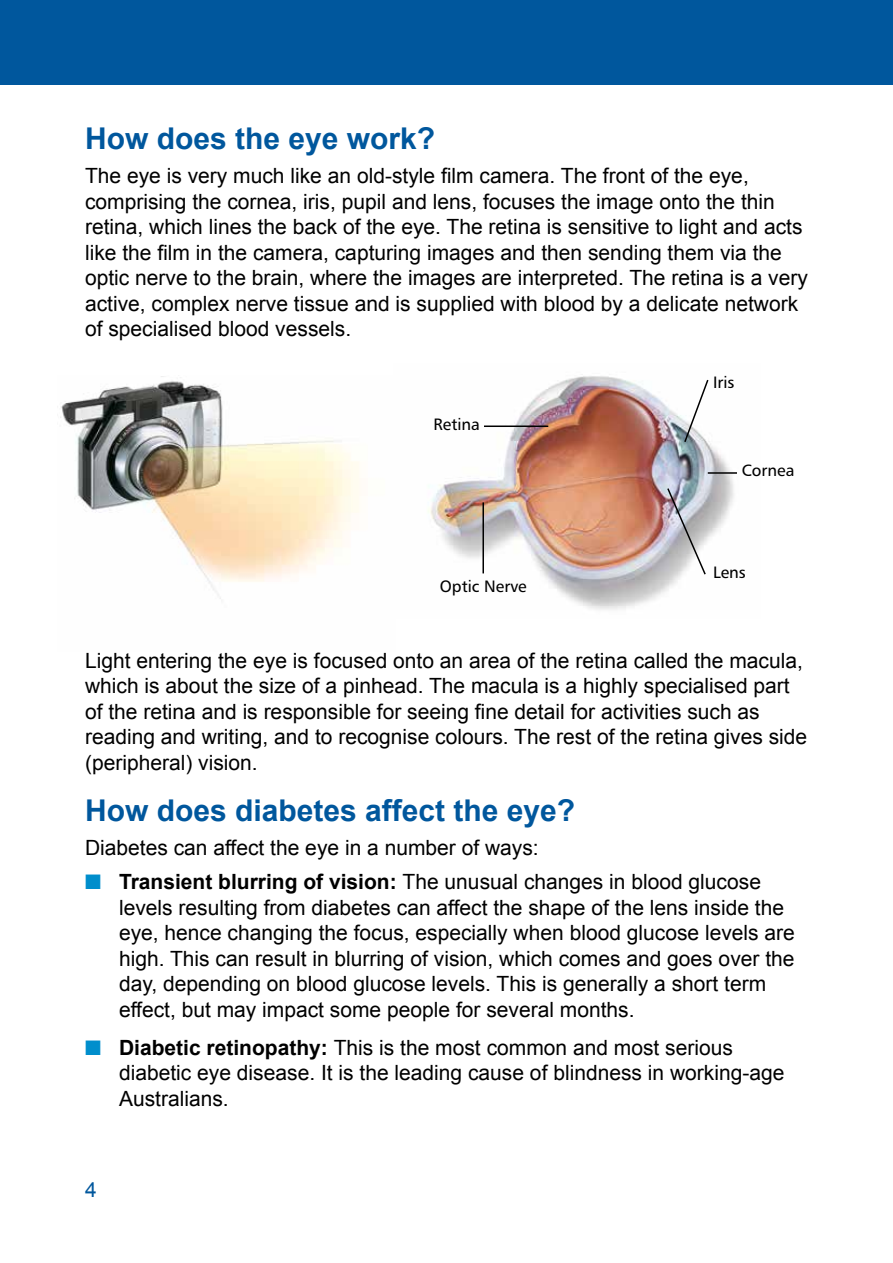
<style>
.page{position:relative;width:893px;height:1263px;background:#fff}
.page>*{position:absolute;margin:0;border:0;box-sizing:border-box;transform-origin:0 0}
.t1{font:700 30px "Arial";color:#00579d}
.t2{font:21px/25.5px "Arial";color:#000}
.t3{font:21px "Arial";color:#00579d}
.t4{font:16.5px "Humanist 777 BT Roman B";color:#000}
.s1{color:#008ecc}
.s2{font-weight:700}
</style>
<div class="page">
<div style="left:0;top:0;width:893px;height:85px;background:#00579d"></div>
<img style="left:60px;top:376px;width:300px;height:223px">
<img style="left:428px;top:376px;width:306px;height:234px">
<hr style="left:484px;top:425px;width:64px;height:2px;background:#000">
<svg style="left:683px;top:378px;width:27px;height:66px"></svg>
<svg style="left:666px;top:487px;width:41px;height:89px;background:#bdbfc6"></svg>
<hr style="left:708px;top:472px;width:29px;height:2px;background:#000">
<hr style="left:482px;top:502px;width:2px;height:71px;background:#000">
<h1 class="t1" style="left:85px;top:119px;width:352px">How does the eye work?</h1>
<p class="t2" style="left:85px;top:164px;width:724px">The eye is very much like an old-style film camera. The front of the eye, comprising the cornea, iris, pupil and lens, focuses the image onto the thin retina, which lines the back of the eye. The retina is sensitive to light and acts like the film in the camera, capturing images and then sending them via the optic nerve to the brain, where the images are interpreted. The retina is a very active, complex nerve tissue and is supplied with blood by a delicate network of specialised blood vessels.</p>
<p class="t4" style="left:433px;top:414px;width:48px">Retina</p>
<p class="t4" style="left:440px;top:576px;width:88px">Optic Nerve</p>
<p class="t4" style="left:713px;top:372px;width:23px">Iris</p>
<p class="t4" style="left:742px;top:460px;width:54px">Cornea</p>
<p class="t4" style="left:713px;top:562px;width:34px">Lens</p>
<p class="t2" style="left:85px;top:648px;width:724px">Light entering the eye is focused onto an area of the retina called the macula, which is about the size of a pinhead. The macula is a highly specialised part of the retina and is responsible for seeing fine detail for activities such as reading and writing, and to recognise colours. The rest of the retina gives side (peripheral) vision.</p>
<h1 class="t1" style="left:85px;top:790px;width:492px">How does diabetes affect the eye?</h1>
<p class="t2" style="left:85px;top:835px;width:455px">Diabetes can affect the eye in a number of ways:</p>
<p class="t2" style="left:119px;top:869px;width:677px;text-indent:-34px"><span class="s1">■</span> <span class="s2">Transient blurring of vision:</span> The unusual changes in blood glucose levels resulting from diabetes can affect the shape of the lens inside the eye, hence changing the focus, especially when blood glucose levels are high. This can result in blurring of vision, which comes and goes over the day, depending on blood glucose levels. This is generally a short term effect, but may impact some people for several months.</p>
<p class="t2" style="left:119px;top:1035px;width:667px;text-indent:-34px"><span class="s1">■</span> <span class="s2">Diabetic retinopathy:</span> This is the most common and most serious diabetic eye disease. It is the leading cause of blindness in working-age<br>Australians.</p>
<p class="t3" style="left:85px;top:1176px;width:13px">4</p>
</div>
